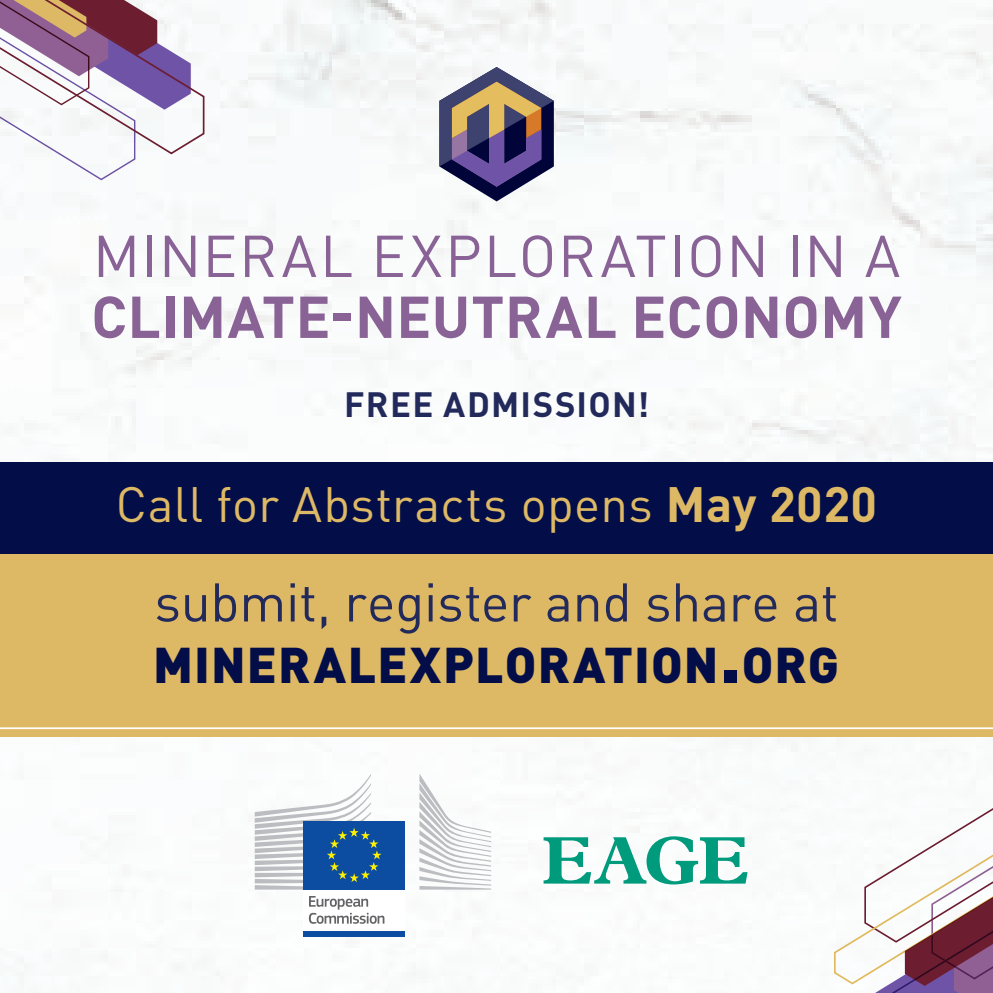
<style>
.page{position:relative;width:993px;height:993px;background:#fff}
.page>*{position:absolute;margin:0;border:0;box-sizing:border-box;transform-origin:0 0}
.List_Paragraph{font:700 58.1px/60.9px "DIN Pro";letter-spacing:.005em;color:#8a6396}
.List_Paragraph-2{font:53.55px "DIN Pro";letter-spacing:-.005em;color:#22295b}
.List_Paragraph-3{font:900 49.35px "DIN Pro";letter-spacing:.025em;color:#030e49}
.List_Paragraph-4{font:49px "DIN Pro";letter-spacing:.01em;color:#deb965}
.List_Paragraph-5{font:700 34.65px "DIN Pro";letter-spacing:.035em;color:#22295b}
.s1{font-weight:400}
.s2{font-weight:700}
.s3{font-size:70.7px}
</style>
<div class="page">
<img style="left:0;top:0;width:992px;height:976px">
<div style="left:0;top:461px;width:992px;height:93px;background:#030e49"></div>
<div style="left:0;top:554px;width:992px;height:182px;background:#deb965"></div>
<svg style="left:0;top:0;width:205px;height:181px"></svg>
<svg style="left:833px;top:401px;width:159px;height:591px"></svg>
<svg style="left:930px;top:205px;width:62px;height:170px"></svg>
<svg style="left:863px;top:375px;width:129px;height:104px"></svg>
<svg style="left:832px;top:479px;width:160px;height:506px"></svg>
<svg style="left:439px;top:67px;width:114px;height:134px"></svg>
<hr style="left:0;top:727px;width:992px;height:1px;background:#fff">
<div style="left:303px;top:887px;width:102px;height:45px;background:#fff"></div>
<div style="left:303px;top:821px;width:102px;height:68px;background:#0d4da1"></div>
<svg style="left:255px;top:773px;width:126px;height:116px"></svg>
<div style="left:303px;top:931px;width:102px;height:6px;background:#0d4da1"></div>
<svg style="left:419px;top:773px;width:72px;height:116px"></svg>
<svg style="left:309px;top:896px;width:75px;height:27px"></svg>
<svg style="left:543px;top:836px;width:204px;height:48px"></svg>
<p class="List_Paragraph" style="left:91px;top:223px;width:811px"><span class="s1">MINERAL EXPLORATION IN A<br></span>CLIMATE-NEUTRAL ECONOMY</p>
<p class="List_Paragraph-5" style="left:344px;top:381px;width:306px">FREE ADMISSION!</p>
<p class="List_Paragraph-4" style="left:116px;top:471px;width:762px">Call for Abstracts opens <span class="s2">May 2020</span></p>
<p class="List_Paragraph-2" style="left:154px;top:565px;width:685px">submit, register and share at</p>
<p class="List_Paragraph-3" style="left:153px;top:631px;width:688px">MINERALEXPLORATION<span class="s3">.</span>ORG</p>
</div>
